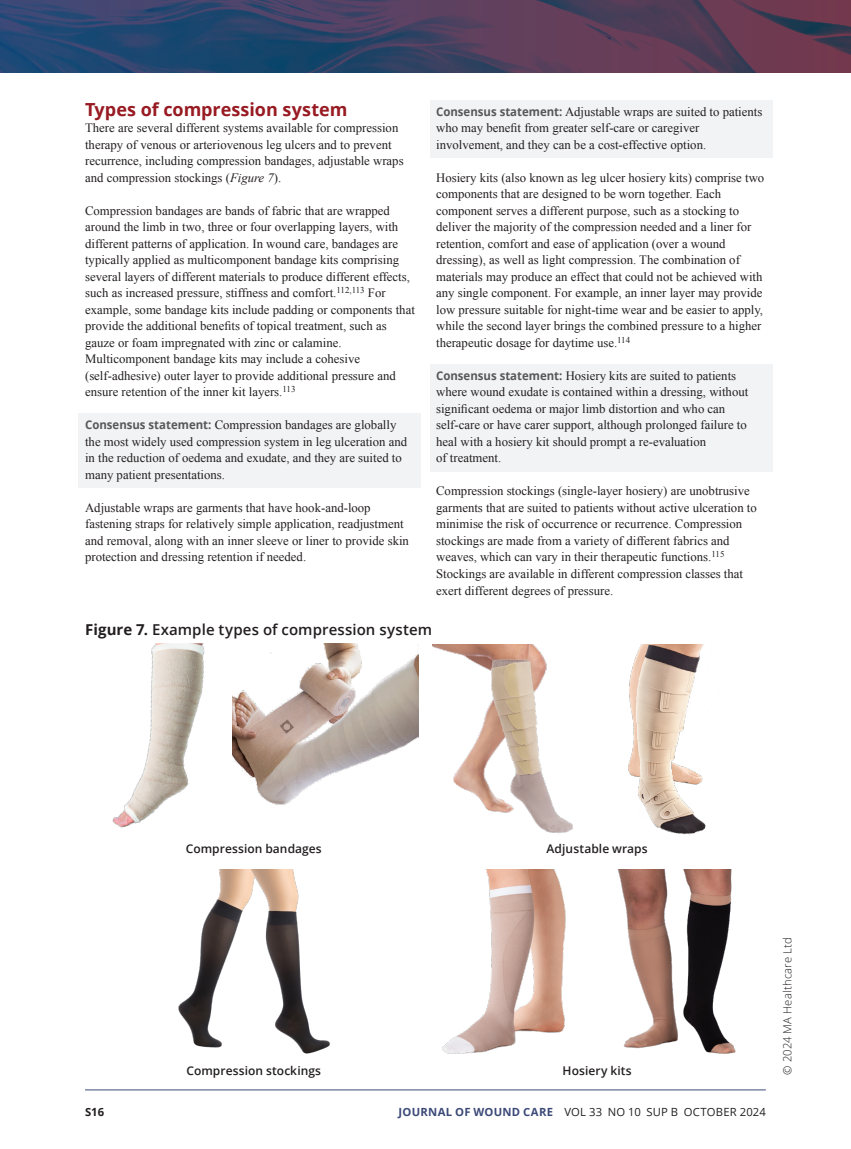
<style>
.page{position:relative;width:851px;height:1149px;background:#fff}
.page>*{position:absolute;margin:0;border:0;box-sizing:border-box;transform-origin:0 0}
.Body_head_B{font:700 18px "Open Sans";color:#981a22}
.Table_caption{font:600 15px "Open Sans";letter-spacing:.01em;color:#231f20}
.Ragged_body_text{font:12.75px/16.5px "Times New Roman";color:#231f20}
.Ragged_consensus_statement{font:12.75px/16.5px "Times New Roman";color:#231f20}
.Figure_subcaption{font:600 12px "Open Sans";letter-spacing:.005em;color:#231f20}
.t1{font:11.25px "Open Sans";letter-spacing:.015em;color:#231f20}
.t2{font:300 11.25px "Open Sans";letter-spacing:.015em;color:#231f20}
.t3{font:700 11.25px "Open Sans";color:#231f20}
.s1{font-style:italic}
.s2{font-family:"Open Sans";font-weight:700;font-size:12px;color:#57585a}
.s3{font-weight:700}
.s4{font-weight:700;color:#3c4a78}
</style>
<div class="page">
<div style="left:79px;top:413px;width:342px;height:75px;background:#f2f3f4"></div>
<div style="left:429px;top:100px;width:343px;height:58px;background:#f2f3f4"></div>
<div style="left:429px;top:364px;width:343px;height:107px;background:#f2f3f4"></div>
<hr style="left:85px;top:1089px;width:680px;height:1px;background:#3c4a78">
<svg style="left:0;top:0;width:850px;height:72px;background:#434162"></svg>
<img style="left:112px;top:643px;width:93px;height:185px">
<img style="left:232px;top:643px;width:186px;height:162px">
<img style="left:628px;top:644px;width:78px;height:191px">
<img style="left:432px;top:644px;width:141px;height:189px">
<img style="left:178px;top:869px;width:152px;height:185px">
<img style="left:617px;top:869px;width:119px;height:185px">
<img style="left:442px;top:869px;width:124px;height:185px">
<p class="Body_head_B" style="left:85px;top:96px;width:264px">Types of compression system</p>
<p class="Ragged_body_text" style="left:85px;top:119px;width:320px">There are several different systems available for compression therapy of venous or arteriovenous leg ulcers and to prevent recurrence, including compression bandages, adjustable wraps and compression stockings (<span class="s1">Figure 7</span>).</p>
<p class="Ragged_body_text" style="left:85px;top:202px;width:331px">Compression bandages are bands of fabric that are wrapped around the limb in two, three or four overlapping layers, with different patterns of application. In wound care, bandages are typically applied as multicomponent bandage kits comprising several layers of different materials to produce different effects, such as increased pressure, stiffness and comfort.<sup>112,113</sup> For example, some bandage kits include padding or components that provide the additional benefits of topical treatment, such as gauze or foam impregnated with zinc or calamine.<br>Multicomponent bandage kits may include a cohesive (self‑adhesive) outer layer to provide additional pressure and ensure retention of the inner kit layers.<sup>113</sup></p>
<p class="Ragged_consensus_statement" style="left:85px;top:416px;width:323px"><span class="s2">Consensus statement:</span> Compression bandages are globally the most widely used compression system in leg ulceration and in the reduction of oedema and exudate, and they are suited to many patient presentations.</p>
<p class="Ragged_body_text" style="left:85px;top:499px;width:325px">Adjustable wraps are garments that have hook-and-loop fastening straps for relatively simple application, readjustment and removal, along with an inner sleeve or liner to provide skin protection and dressing retention if needed.</p>
<p class="Ragged_consensus_statement" style="left:436px;top:103px;width:328px"><span class="s2">Consensus statement:</span> Adjustable wraps are suited to patients who may benefit from greater self-care or caregiver involvement, and they can be a cost-effective option.</p>
<p class="Ragged_body_text" style="left:436px;top:169px;width:329px">Hosiery kits (also known as leg ulcer hosiery kits) comprise two components that are designed to be worn together. Each component serves a different purpose, such as a stocking to deliver the majority of the compression needed and a liner for retention, comfort and ease of application (over a wound dressing), as well as light compression. The combination of materials may produce an effect that could not be achieved with any single component. For example, an inner layer may provide low pressure suitable for night-time wear and be easier to apply, while the second layer brings the combined pressure to a higher therapeutic dosage for daytime use.<sup>114</sup></p>
<p class="Ragged_consensus_statement" style="left:436px;top:367px;width:313px"><span class="s2">Consensus statement:</span> Hosiery kits are suited to patients where wound exudate is contained within a dressing, without significant oedema or major limb distortion and who can self-care or have carer support, although prolonged failure to heal with a hosiery kit should prompt a re-evaluation<br>of treatment.</p>
<p class="Ragged_body_text" style="left:436px;top:482px;width:322px">Compression stockings (single-layer hosiery) are unobtrusive garments that are suited to patients without active ulceration to minimise the risk of occurrence or recurrence. Compression stockings are made from a variety of different fabrics and weaves, which can vary in their therapeutic functions.<sup>115<br></sup>Stockings are available in different compression classes that exert different degrees of pressure.</p>
<p class="Table_caption" style="left:85px;top:619px;width:348px"><span class="s3">Figure 7.</span> Example types of compression system</p>
<p class="Figure_subcaption" style="left:186px;top:839px;width:137px">Compression bandages</p>
<p class="Figure_subcaption" style="left:546px;top:839px;width:103px">Adjustable wraps</p>
<p class="Figure_subcaption" style="left:186px;top:1061px;width:136px">Compression stockings</p>
<p class="Figure_subcaption" style="left:562px;top:1061px;width:71px">Hosiery kits</p>
<p class="t3" style="left:85px;top:1103px;width:21px">S16</p>
<p class="t1" style="left:398px;top:1103px;width:369px"><span class="s4">JOURNAL OF WOUND CARE</span> VOL 33 NO 10 SUP B OCTOBER 2024</p>
<p class="t2" style="left:779px;top:1074px;width:138px;rotate:-90deg">© 2024 MA Healthcare Ltd</p>
</div>
